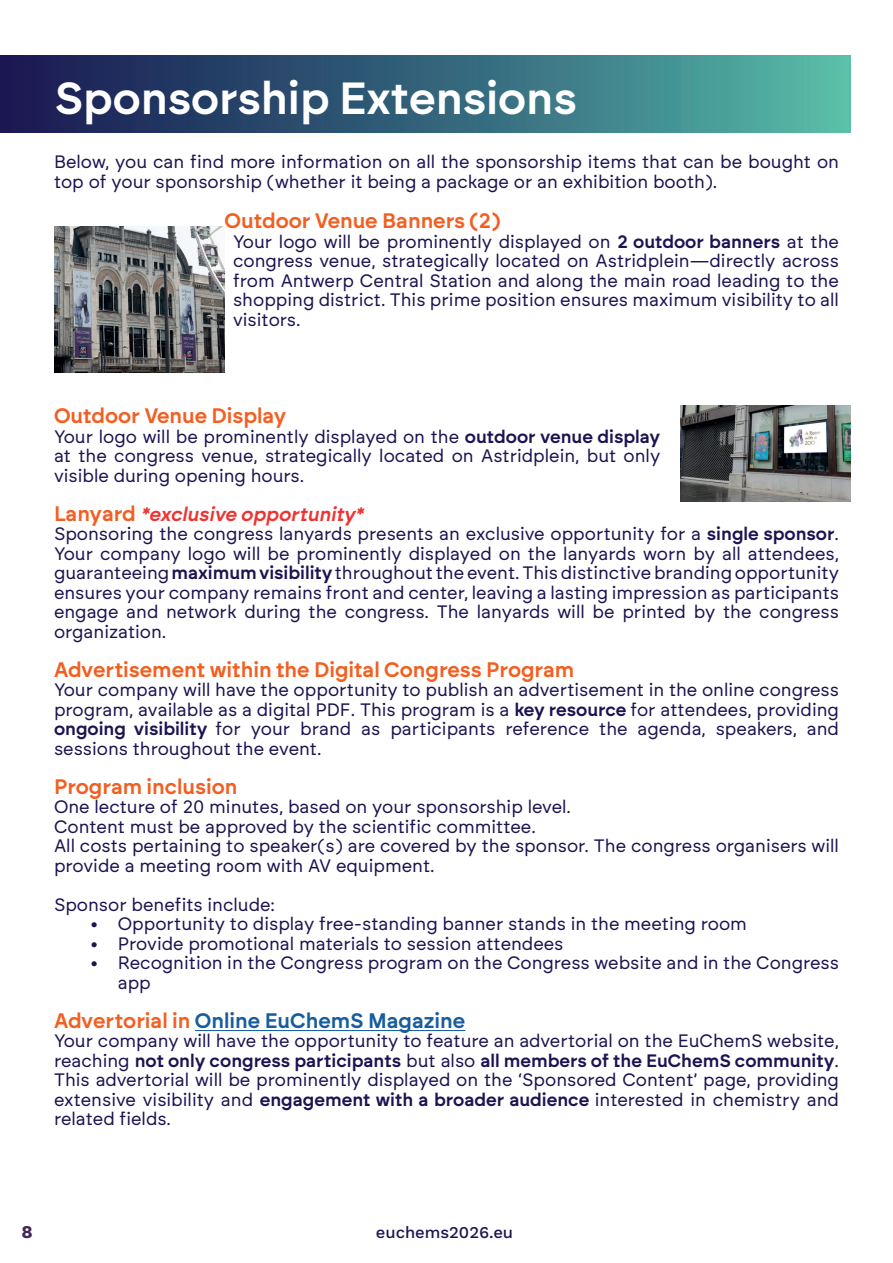
<style>
.page{position:relative;width:893px;height:1263px;background:#fff}
.page>*{position:absolute;margin:0;border:0;box-sizing:border-box;transform-origin:0 0}
.t1{font:600 45px "Brockmann";color:#fff}
.t2{font:600 21px "Brockmann";color:#f25f21}
.t3{font:600 21px "Brockmann";color:#175d9e}
.t4{font:italic 600 19.5px "Brockmann";color:#ee3433}
.t5{font:18px/19.5px "Brockmann";color:#1c1451;text-align:justify}
.t6{font:700 18px "Work Sans";color:#432557}
.t7{font:500 16.5px "Work Sans";color:#1c1451}
.s1{font-weight:600}
.s2{font-style:normal;font-size:21px;color:#f25f21}
.s3{color:#f25f21}
</style>
<div class="page">
<div style="left:0;top:56px;width:850px;height:76px;background:linear-gradient(to right,#151450,#54b8a7)"></div>
<hr style="left:195px;top:1030px;width:270px;height:1px;background:#175d9e">
<img style="left:681px;top:405px;width:170px;height:96px">
<img style="left:55px;top:227px;width:170px;height:145px">
<h1 class="t1" style="left:55px;top:70px;width:524px">Sponsorship Extensions</h1>
<p class="t5" style="left:54px;top:152px;width:786px">Below, you can find more information on all the sponsorship items that can be bought on top of your sponsorship (whether it being a package or an exhibition booth).</p>
<p class="t2" style="left:225px;top:208px;width:277px">Outdoor Venue Banners (2)</p>
<p class="t5" style="left:233px;top:231px;width:607px">Your logo will be prominently displayed on <span class="s1">2 outdoor banners</span> at the congress venue, strategically located on Astridplein—directly across from Antwerp Central Station and along the main road leading to the shopping district. This prime position ensures maximum visibility to all visitors.</p>
<p class="t2" style="left:54px;top:403px;width:234px">Outdoor Venue Display</p>
<p class="t5" style="left:54px;top:426px;width:608px">Your logo will be prominently displayed on the <span class="s1">outdoor venue display </span>at the congress venue, strategically located on Astridplein, but only visible during opening hours.</p>
<p class="t4" style="left:54px;top:502px;width:311px"><span class="s2">Lanyard</span> *exclusive opportunity*</p>
<p class="t5" style="left:54px;top:524px;width:786px">Sponsoring the congress lanyards presents an exclusive opportunity for a <span class="s1">single sponsor</span>.<br>Your company logo will be prominently displayed on the lanyards worn by all attendees, guaranteeing <span class="s1">maximum visibility</span> throughout the event. This distinctive branding opportunity ensures your company remains front and center, leaving a lasting impression as participants engage and network during the congress. The lanyards will be printed by the congress organization.</p>
<p class="t2" style="left:54px;top:656px;width:522px">Advertisement within the Digital Congress Program</p>
<p class="t5" style="left:54px;top:680px;width:786px">Your company will have the opportunity to publish an advertisement in the online congress program, available as a digital PDF. This program is a <span class="s1">key resource</span> for attendees, providing <span class="s1">ongoing visibility</span> for your brand as participants reference the agenda, speakers, and sessions throughout the event.</p>
<p class="t2" style="left:54px;top:773px;width:185px">Program inclusion</p>
<p class="t5" style="left:54px;top:797px;width:786px;text-align:left">One lecture of 20 minutes, based on your sponsorship level.<br>Content must be approved by the scientific committee.<br>All costs pertaining to speaker(s) are covered by the sponsor. The congress organisers will provide a meeting room with AV equipment.</p>
<p class="t5" style="left:54px;top:894px;width:223px">Sponsor benefits include:</p>
<p class="t5" style="left:91px;top:914px;width:658px">• Opportunity to display free-standing banner stands in the meeting room</p>
<p class="t5" style="left:91px;top:933px;width:474px">• Provide promotional materials to session attendees</p>
<p class="t5" style="left:118px;top:953px;width:723px;text-indent:-27px">• Recognition in the Congress program on the Congress website and in the Congress app</p>
<p class="t3" style="left:54px;top:1007px;width:413px"><span class="s3">Advertorial in</span> Online EuChemS Magazine</p>
<p class="t5" style="left:54px;top:1031px;width:786px">Your company will have the opportunity to feature an advertorial on the EuChemS website, reaching <span class="s1">not only congress participants</span> but also <span class="s1">all members of the EuChemS community</span>.<br>This advertorial will be prominently displayed on the ‘Sponsored Content’ page, providing extensive visibility and <span class="s1">engagement with a broader audience</span> interested in chemistry and related fields.</p>
<p class="t6" style="left:21px;top:1221px;width:13px">8</p>
<p class="t7" style="left:376px;top:1223px;width:139px">euchems2026.eu</p>
</div>
